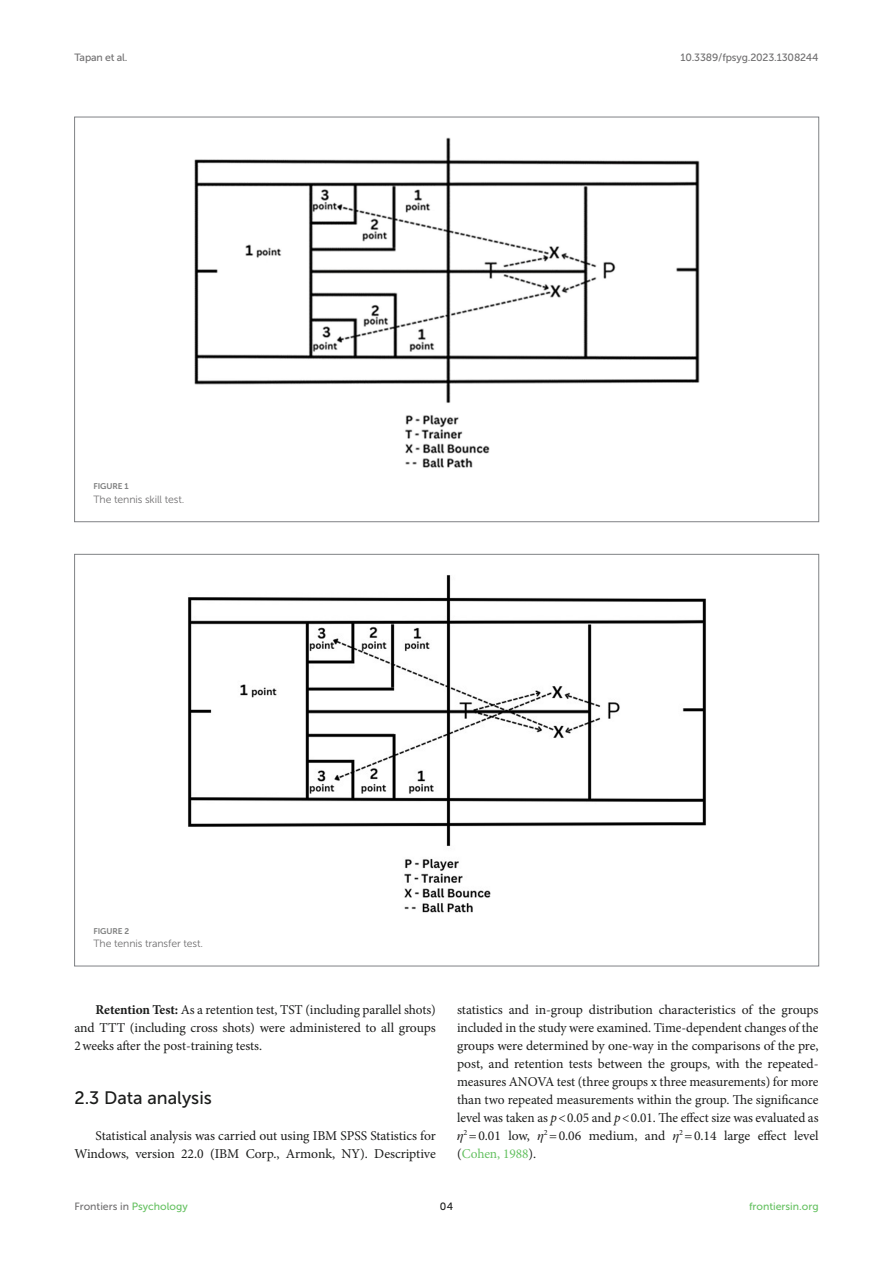
<style>
.page{position:relative;width:893px;height:1263px;background:#fff}
.page>*{position:absolute;margin:0;border:0;box-sizing:border-box;transform-origin:0 0}
.HEAD_2{font:18px "Museo Sans 500";color:#1b1c1b}
.TEXT_FLUSH{font:13.5px/18px "Minion Pro";letter-spacing:-.005em;color:#1b1c1b;text-align:right}
.TEXT{font:13.5px/18px "Minion Pro";letter-spacing:-.005em;color:#1b1c1b;text-align:justify}
.t1{font:10.5px "Museo Sans 500";letter-spacing:-.015em;color:#706f70}
.FIG_LEG{font:10.5px "Museo Sans 300";letter-spacing:-.01em;color:#706f70}
.t2{font:10.5px "Museo Sans 500";color:#65c161}
.t3{font:10.5px "Museo Sans 500";color:#1b1c1b}
.FIG_HD{font:8.25px "Museo Sans 700";letter-spacing:-.01em;color:#7e7f7f}
.s1{font-weight:700}
.s2{font-style:italic}
.s3{font-family:"STIX General";font-style:italic}
.s4{color:#65c161}
</style>
<div class="page">
<img style="left:194px;top:137px;width:506px;height:331px">
<img style="left:188px;top:575px;width:518px;height:338px">
<p class="t1" style="left:74px;top:51px;width:55px">Tapan et al.</p>
<p class="t1" style="left:680px;top:51px;width:140px">10.3389/fpsyg.2023.1308244</p>
<p class="FIG_HD" style="left:94px;top:482px;width:37px">FIGURE 1</p>
<p class="FIG_LEG" style="left:94px;top:493px;width:92px">The tennis skill test.</p>
<p class="FIG_HD" style="left:94px;top:926px;width:37px">FIGURE 2</p>
<p class="FIG_LEG" style="left:94px;top:938px;width:111px">The tennis transfer test.</p>
<p class="TEXT" style="left:74px;top:1001px;width:363px;text-indent:21px"><span class="s1">Retention Test:</span> As a retention test, TST (including parallel shots) and TTT (including cross shots) were administered to all groups 2weeks after the post-training tests.</p>
<p class="HEAD_2" style="left:74px;top:1088px;width:139px">2.3 Data analysis</p>
<p class="TEXT_FLUSH" style="left:74px;top:1127px;width:363px">Statistical analysis was carried out using IBM SPSS Statistics for<br>Windows, version 22.0 (IBM Corp., Armonk, NY). Descriptive</p>
<p class="TEXT_FLUSH" style="left:457px;top:1001px;width:363px;text-align:justify">statistics and in-group distribution characteristics of the groups included in the study were examined. Time-dependent changes of the groups were determined by one-way in the comparisons of the pre, post, and retention tests between the groups, with the repeated&shy;measures ANOVA test (three groups x three measurements) for more than two repeated measurements within the group. The significance level was taken as <span class="s2">p</span>&lt;0.05 and <span class="s2">p</span>&lt;0.01. The effect size was evaluated as <span class="s3">η</span><sup>2</sup> =0.01 low, <span class="s3">η</span><sup>2</sup> =0.06 medium, and <span class="s3">η</span><sup>2</sup> =0.14 large effect level (<span class="s4">Cohen, 1988</span>).</p>
<p class="t1" style="left:74px;top:1200px;width:115px">Frontiers in <span class="s4">Psychology</span></p>
<p class="t3" style="left:440px;top:1200px;width:15px">04</p>
<p class="t2" style="left:749px;top:1200px;width:71px">frontiersin.org</p>
</div>
